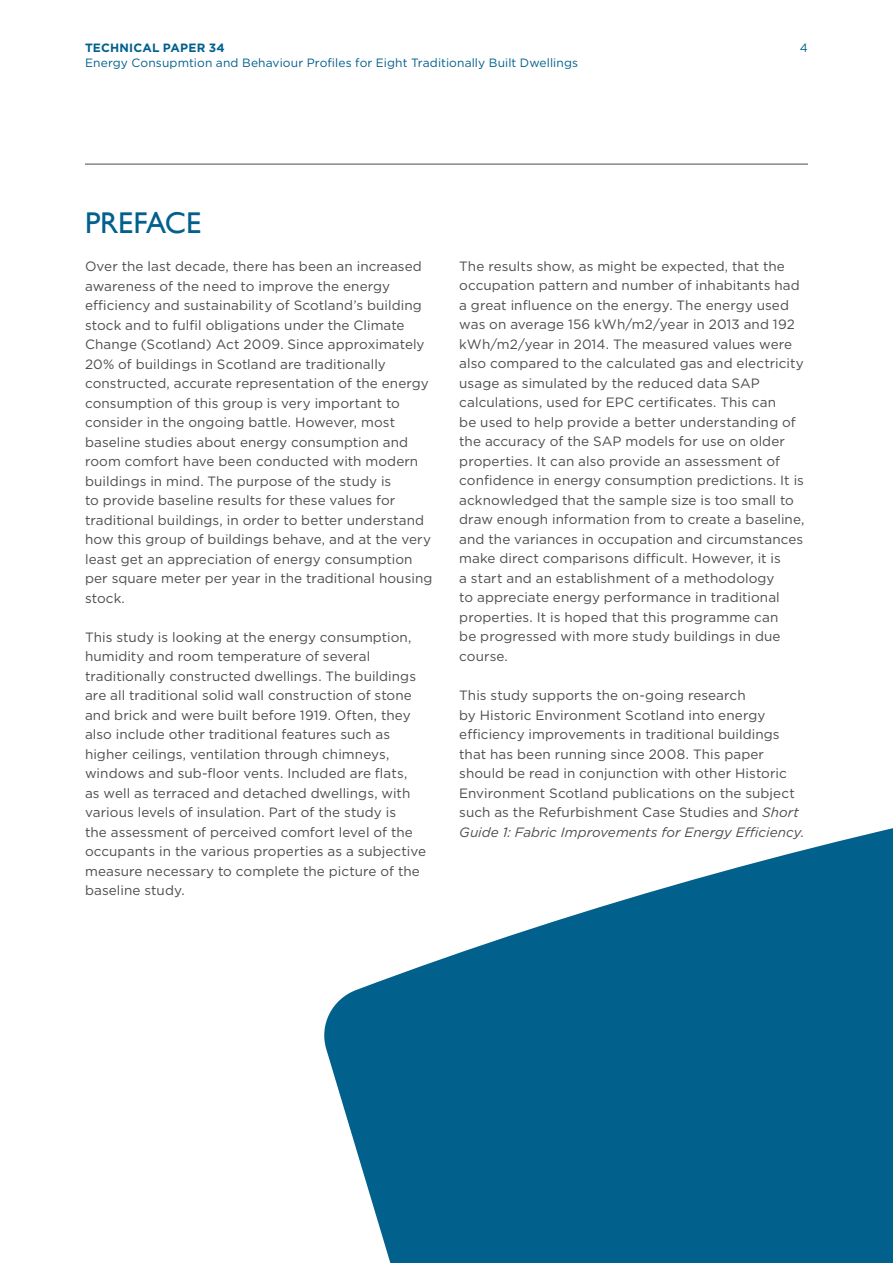
<style>
.page{position:relative;width:893px;height:1263px;background:#fff}
.page>*{position:absolute;margin:0;border:0;box-sizing:border-box;transform-origin:0 0}
.t1{font:30px "Gill Sans";letter-spacing:-.005em;color:#01608c}
.t2{font:13.5px/19.5px "Gotham";letter-spacing:.005em;color:#4b4c4d}
.t3{font:12px "Gotham";letter-spacing:.01em;color:#00608c}
.t4{font:700 12px "Gotham";letter-spacing:.015em;color:#00608c}
.t5{font:12px "Gotham";color:#01608c}
.s1{font-style:italic}
</style>
<div class="page">
<hr style="left:85px;top:164px;width:723px;height:1px;background:#4b4c4d">
<svg style="left:324px;top:828px;width:569px;height:435px;fill:#01608c"></svg>
<p class="t4" style="left:85px;top:40px;width:141px">TECHNICAL PAPER 34</p>
<p class="t5" style="left:800px;top:40px;width:10px">4</p>
<p class="t3" style="left:85px;top:55px;width:495px">Energy Consupmtion and Behaviour Profles for Eight Traditionally Built Dwellings</p>
<h2 class="t1" style="left:85px;top:206px;width:118px">PREFACE</h2>
<p class="t2" style="left:85px;top:256px;width:349px">Over the last decade, there has been an increased awareness of the need to improve the energy efciency and sustainability of Scotland’s building stock and to fulfl obligations under the Climate Change (Scotland) Act 2009. Since approximately 20% of buildings in Scotland are traditionally constructed, accurate representation of the energy consumption of this group is very important to consider in the ongoing battle. However, most baseline studies about energy consumption and room comfort have been conducted with modern buildings in mind. The purpose of the study is<br>to provide baseline results for these values for traditional buildings, in order to better understand how this group of buildings behave, and at the very least get an appreciation of energy consumption per square meter per year in the traditional housing stock.</p>
<p class="t2" style="left:85px;top:627px;width:343px">This study is looking at the energy consumption, humidity and room temperature of several traditionally constructed dwellings. The buildings are all traditional solid wall construction of stone and brick and were built before 1919. Often, they also include other traditional features such as higher ceilings, ventilation through chimneys, windows and sub-foor vents. Included are fats,<br>as well as terraced and detached dwellings, with various levels of insulation. Part of the study is<br>the assessment of perceived comfort level of the occupants in the various properties as a subjective measure necessary to complete the picture of the baseline study.</p>
<p class="t2" style="left:459px;top:256px;width:347px">The results show, as might be expected, that the occupation pattern and number of inhabitants had a great infuence on the energy. The energy used was on average 156 kWh/m2/year in 2013 and 192 kWh/m2/year in 2014. The measured values were also compared to the calculated gas and electricity usage as simulated by the reduced data SAP calculations, used for EPC certifcates. This can<br>be used to help provide a better understanding of the accuracy of the SAP models for use on older properties. It can also provide an assessment of confdence in energy consumption predictions. It is acknowledged that the sample size is too small to draw enough information from to create a baseline, and the variances in occupation and circumstances make direct comparisons difcult. However, it is<br>a start and an establishment of a methodology<br>to appreciate energy performance in traditional properties. It is hoped that this programme can<br>be progressed with more study buildings in due course.</p>
<p class="t2" style="left:459px;top:685px;width:347px">This study supports the on-going research<br>by Historic Environment Scotland into energy efciency improvements in traditional buildings that has been running since 2008. This paper should be read in conjunction with other Historic Environment Scotland publications on the subject such as the Refurbishment Case Studies and <span class="s1">Short Guide 1: Fabric Improvements for Energy Efciency.</span></p>
</div>
